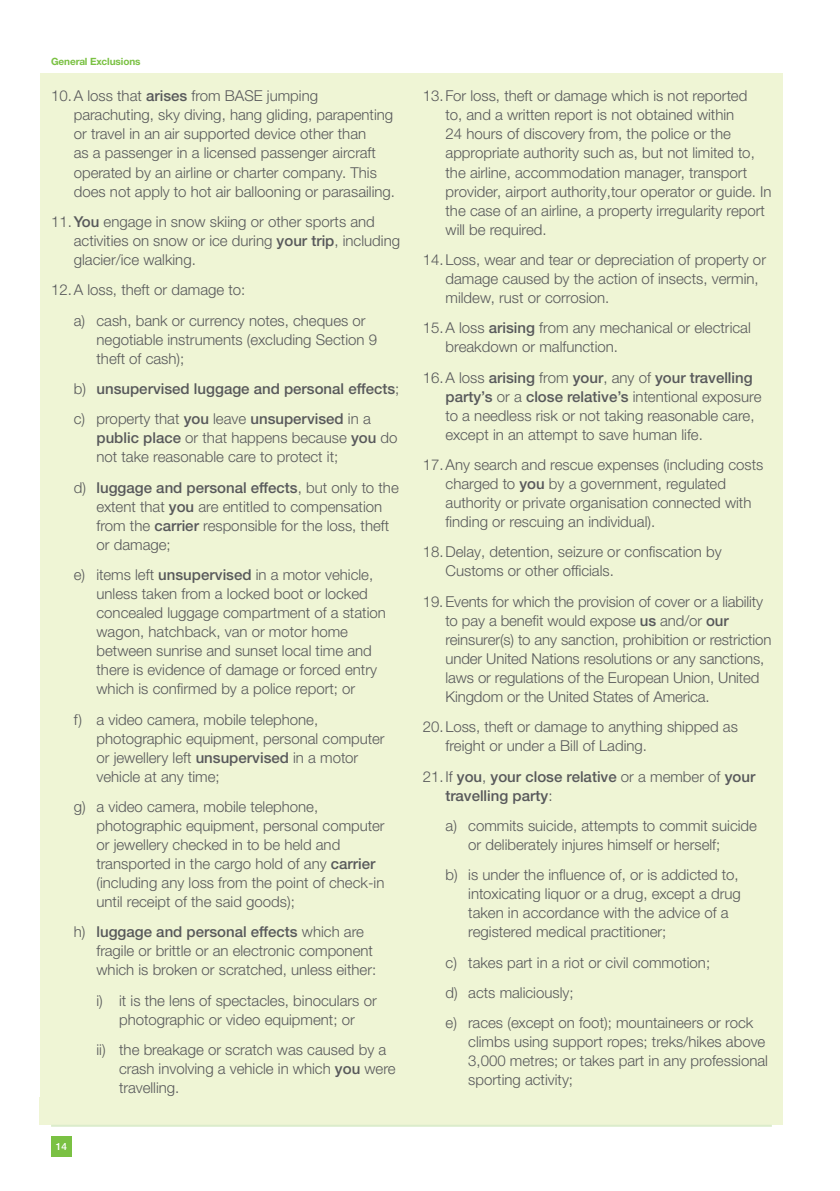
<style>
.page{position:relative;width:840px;height:1191px;background:#fff}
.page>*{position:absolute;margin:0;border:0;box-sizing:border-box;transform-origin:0 0}
.t1{font:300 15px/19px "Helvetica Neue LTW1 G";color:#58595b}
.t2{font:500 15px/30.4px "Helvetica Neue LTW1 G";color:#58595b}
.t3{font:700 10px "Helvetica Neue LTW1 G";letter-spacing:-.01em;color:#7ac143}
.t4{font:500 10px "Helvetica Neue LTW1 G";color:#fff}
.s1{font-weight:500}
.s2{font-weight:300}
</style>
<div class="page">
<div style="left:40px;top:1097px;width:742px;height:27px;background:#eff5d5"></div>
<div style="left:40px;top:74px;width:371px;height:144px;background:#eff5d5"></div>
<div style="left:40px;top:199px;width:371px;height:87px;background:#eff5d5"></div>
<div style="left:40px;top:267px;width:371px;height:49px;background:#eff5d5"></div>
<div style="left:40px;top:298px;width:371px;height:87px;background:#eff5d5"></div>
<div style="left:40px;top:366px;width:371px;height:49px;background:#eff5d5"></div>
<div style="left:40px;top:396px;width:371px;height:87px;background:#eff5d5"></div>
<div style="left:40px;top:465px;width:371px;height:106px;background:#eff5d5"></div>
<div style="left:40px;top:552px;width:371px;height:163px;background:#eff5d5"></div>
<div style="left:40px;top:696px;width:371px;height:106px;background:#eff5d5"></div>
<div style="left:40px;top:784px;width:371px;height:144px;background:#eff5d5"></div>
<div style="left:40px;top:909px;width:371px;height:87px;background:#eff5d5"></div>
<div style="left:40px;top:977px;width:371px;height:68px;background:#eff5d5"></div>
<div style="left:40px;top:1027px;width:371px;height:87px;background:#eff5d5"></div>
<div style="left:411px;top:74px;width:371px;height:182px;background:#eff5d5"></div>
<div style="left:411px;top:237px;width:371px;height:87px;background:#eff5d5"></div>
<div style="left:411px;top:305px;width:371px;height:68px;background:#eff5d5"></div>
<div style="left:411px;top:355px;width:371px;height:106px;background:#eff5d5"></div>
<div style="left:411px;top:442px;width:371px;height:106px;background:#eff5d5"></div>
<div style="left:411px;top:529px;width:371px;height:68px;background:#eff5d5"></div>
<div style="left:411px;top:579px;width:371px;height:144px;background:#eff5d5"></div>
<div style="left:411px;top:704px;width:371px;height:68px;background:#eff5d5"></div>
<div style="left:411px;top:753px;width:371px;height:68px;background:#eff5d5"></div>
<div style="left:411px;top:803px;width:371px;height:68px;background:#eff5d5"></div>
<div style="left:411px;top:852px;width:371px;height:106px;background:#eff5d5"></div>
<div style="left:411px;top:939px;width:371px;height:49px;background:#eff5d5"></div>
<div style="left:411px;top:970px;width:371px;height:49px;background:#eff5d5"></div>
<div style="left:411px;top:1000px;width:371px;height:106px;background:#eff5d5"></div>
<hr style="left:51px;top:1124px;width:720px;height:2px;background:#dbeccb">
<div style="left:51px;top:1136px;width:21px;height:21px;background:#7ac143"></div>
<p class="t3" style="left:51px;top:55px;width:91px">General Exclusions</p>
<p class="t1" style="left:74px;top:87px;width:322px;text-indent:-23px">10.A loss that <span class="s1">arises</span> from BASE jumping parachuting, sky diving, hang gliding, parapenting or travel in an air supported device other than<br>as a passenger in a licensed passenger aircraft operated by an airline or charter company. This does not apply to hot air ballooning or parasailing.</p>
<p class="t1" style="left:74px;top:212px;width:327px;text-indent:-23px">11.<span class="s1">You</span> engage in snow skiing or other sports and activities on snow or ice during <span class="s1">your trip</span>, including glacier/ice walking.</p>
<p class="t1" style="left:74px;top:275px;width:293px;line-height:30.4px;text-indent:-23px">12.A loss, theft or damage to:<br>a) cash, bank or currency notes, cheques or</p>
<p class="t1" style="left:96px;top:330px;width:282px">negotiable instruments (excluding Section 9 theft of cash);</p>
<p class="t2" style="left:74px;top:373px;width:327px"><span class="s2">b)</span> unsupervised luggage and personal effects<span class="s2">; c) property that</span> you <span class="s2">leave</span> unsupervised <span class="s2">in a</span></p>
<p class="t1" style="left:96px;top:428px;width:302px"><span class="s1">public place</span> or that happens because <span class="s1">you</span> do not take reasonable care to protect it;</p>
<p class="t1" style="left:96px;top:478px;width:303px;text-indent:-23px">d) <span class="s1">luggage and personal effects</span>, but only to the extent that <span class="s1">you</span> are entitled to compensation from the <span class="s1">carrier</span> responsible for the loss, theft or damage;</p>
<p class="t1" style="left:96px;top:565px;width:291px;text-indent:-23px">e) items left <span class="s1">unsupervised</span> in a motor vehicle, unless taken from a locked boot or locked concealed luggage compartment of a station wagon, hatchback, van or motor home between sunrise and sunset local time and there is evidence of damage or forced entry which is confirmed by a police report; or</p>
<p class="t1" style="left:96px;top:709px;width:289px;text-indent:-23px">f) a video camera, mobile telephone, photographic equipment, personal computer or jewellery left <span class="s1">unsupervised</span> in a motor vehicle at any time;</p>
<p class="t1" style="left:96px;top:797px;width:289px;text-indent:-23px">g) a video camera, mobile telephone, photographic equipment, personal computer or jewellery checked in to be held and transported in the cargo hold of any <span class="s1">carrier </span>(including any loss from the point of check-in until receipt of the said goods);</p>
<p class="t1" style="left:96px;top:922px;width:281px;text-indent:-23px">h) <span class="s1">luggage and personal effects</span> which are fragile or brittle or an electronic component which is broken or scratched, unless either:</p>
<p class="t1" style="left:96px;top:990px;width:281px;text-align:center">i) it is the lens of spectacles, binoculars or photographic or video equipment; or</p>
<p class="t1" style="left:119px;top:1040px;width:278px;text-indent:-23px">ii) the breakage or scratch was caused by a crash involving a vehicle in which <span class="s1">you</span> were travelling.</p>
<p class="t4" style="left:56px;top:1140px;width:13px">14</p>
<p class="t1" style="left:445px;top:87px;width:327px;text-indent:-23px">13.For loss, theft or damage which is not reported<br>to, and a written report is not obtained within<br>24 hours of discovery from, the police or the appropriate authority such as, but not limited to, the airline, accommodation manager, transport provider, airport authority,tour operator or guide. In the case of an airline, a property irregularity report will be required.</p>
<p class="t1" style="left:445px;top:250px;width:322px;text-indent:-23px">14.Loss, wear and tear or depreciation of property or damage caused by the action of insects, vermin, mildew, rust or corrosion.</p>
<p class="t1" style="left:445px;top:318px;width:306px;text-indent:-23px">15.A loss <span class="s1">arising</span> from any mechanical or electrical breakdown or malfunction.</p>
<p class="t1" style="left:445px;top:368px;width:317px;text-indent:-23px">16.A loss <span class="s1">arising</span> from <span class="s1">your</span>, any of <span class="s1">your travelling party’s</span> or a <span class="s1">close relative’s</span> intentional exposure to a needless risk or not taking reasonable care, except in an attempt to save human life.</p>
<p class="t1" style="left:445px;top:455px;width:319px;text-indent:-23px">17.Any search and rescue expenses (including costs charged to <span class="s1">you</span> by a government, regulated authority or private organisation connected with finding or rescuing an individual).</p>
<p class="t1" style="left:445px;top:542px;width:277px;text-indent:-23px">18.Delay, detention, seizure or confiscation by<br>Customs or other officials.</p>
<p class="t1" style="left:445px;top:592px;width:327px;text-indent:-23px">19.Events for which the provision of cover or a liability to pay a benefit would expose <span class="s1">us</span> and/or <span class="s1">our </span>reinsurer(s) to any sanction, prohibition or restriction under United Nations resolutions or any sanctions, laws or regulations of the European Union, United Kingdom or the United States of America.</p>
<p class="t1" style="left:445px;top:717px;width:294px;text-indent:-23px">20.Loss, theft or damage to anything shipped as freight or under a Bill of Lading.</p>
<p class="t2" style="left:445px;top:766px;width:311px;line-height:19px;text-indent:-23px"><span class="s2">21.If</span> you<span class="s2">,</span> your close relative <span class="s2">or a member of</span> your travelling party<span class="s2">:</span></p>
<p class="t1" style="left:468px;top:816px;width:290px;text-indent:-23px">a) commits suicide, attempts to commit suicide or deliberately injures himself or herself;</p>
<p class="t1" style="left:468px;top:865px;width:274px;text-indent:-23px">b) is under the influence of, or is addicted to, intoxicating liquor or a drug, except a drug taken in accordance with the advice of a registered medical practitioner;</p>
<p class="t1" style="left:445px;top:947px;width:309px;line-height:30.4px">c) takes part in a riot or civil commotion;<br>d) acts maliciously;<br>e) races (except on foot); mountaineers or rock</p>
<p class="t1" style="left:468px;top:1032px;width:301px">climbs using support ropes; treks/hikes above<br>3,000 metres; or takes part in any professional sporting activity;</p>
</div>
